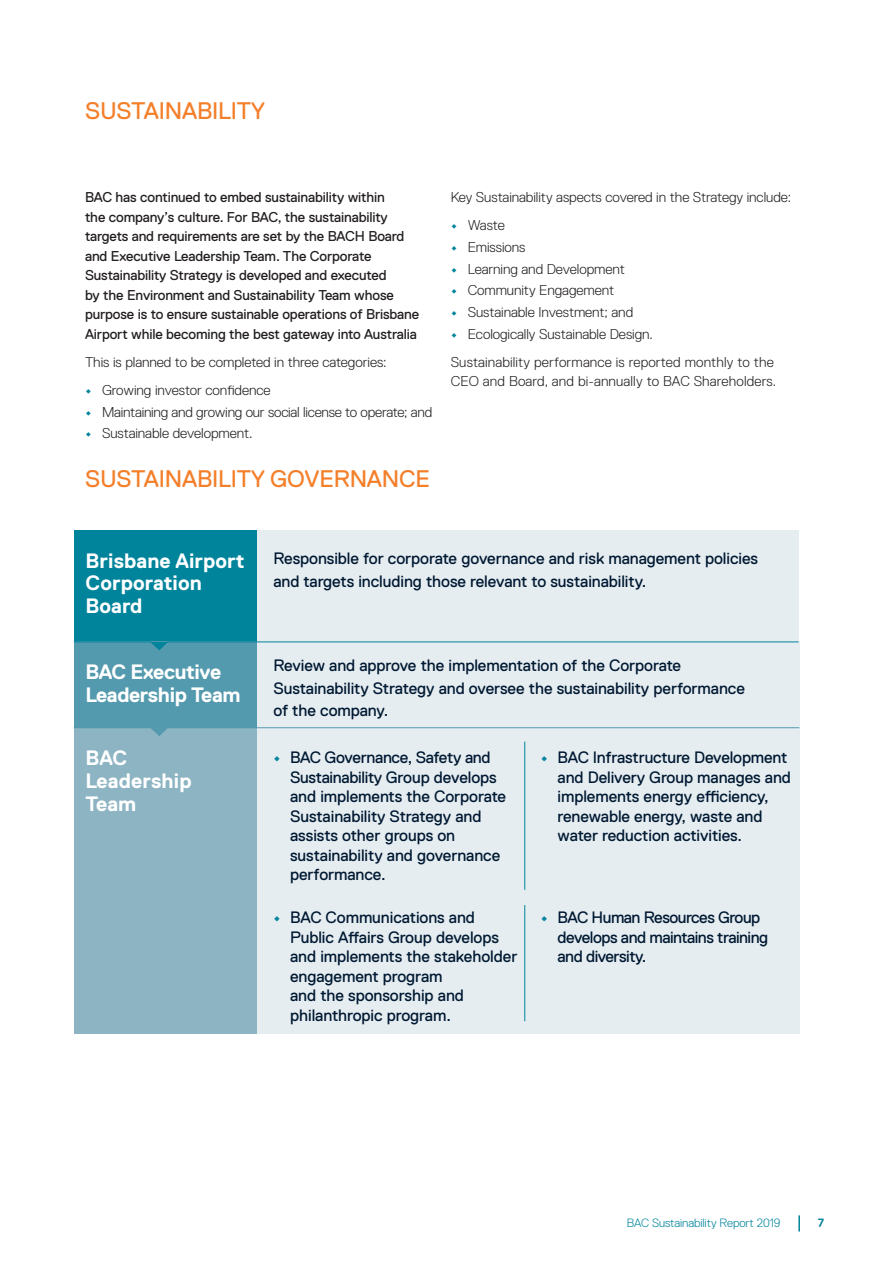
<style>
.page{position:relative;width:893px;height:1263px;background:#fff}
.page>*{position:absolute;margin:0;border:0;box-sizing:border-box;transform-origin:0 0}
.t1{font:24px "Replica Std";letter-spacing:-.01em;color:#f47f2a}
.t2{font:700 20.85px/22.8px "Replica Std";letter-spacing:.005em;color:#fff}
.t3{font:700 20.85px/22.8px "Replica Std";letter-spacing:-.02em;color:#fff}
.Body{font:16.5px/19.5px "Replica Std";letter-spacing:-.005em;color:#001932}
.Body-2{font:16.5px/19.5px "Replica Std";letter-spacing:-.03em;color:#001932}
.Body-3{font:300 14.25px/19.5px "Replica Std";letter-spacing:-.005em;color:#231f20}
.Lead_Para{font:14.25px/19.5px "Replica Std";letter-spacing:-.01em;color:#231f20}
.t4{font:300 12px "Replica Std";letter-spacing:-.005em;color:#00849b}
.t5{font:700 12px "Replica Std";color:#00849b}
.s1{font-weight:700;color:#00849b}
</style>
<div class="page">
<svg style="left:798px;top:1215px;width:2px;height:16px"></svg>
<div style="left:256px;top:729px;width:543px;height:173px;background:#e6edf1"></div>
<div style="left:256px;top:902px;width:543px;height:131px;background:#e6edf1"></div>
<div style="left:256px;top:530px;width:543px;height:112px;background:#e6edf1"></div>
<div style="left:256px;top:641px;width:543px;height:88px;background:#e6edf1"></div>
<div style="left:74px;top:530px;width:182px;height:112px;background:#00849b"></div>
<div style="left:74px;top:642px;width:182px;height:87px;background:#549aae"></div>
<div style="left:74px;top:728px;width:182px;height:305px;background:#8db4c3"></div>
<svg style="left:73px;top:641px;width:726px;height:10px"></svg>
<svg style="left:73px;top:727px;width:727px;height:9px"></svg>
<hr style="left:524px;top:741px;width:1px;height:149px;background:#00849b">
<hr style="left:524px;top:905px;width:1px;height:116px;background:#00849b">
<h2 class="t1" style="left:85px;top:97px;width:181px">SUSTAINABILITY</h2>
<p class="Lead_Para" style="left:85px;top:188px;width:336px">BAC has continued to embed sustainability within<br>the company’s culture. For BAC, the sustainability targets and requirements are set by the BACH Board and Executive Leadership Team. The Corporate Sustainability Strategy is developed and executed<br>by the Environment and Sustainability Team whose purpose is to ensure sustainable operations of Brisbane Airport while becoming the best gateway into Australia</p>
<p class="Body-3" style="left:85px;top:352px;width:303px">This is planned to be completed in three categories:</p>
<p class="Body-3" style="left:85px;top:380px;width:187px"><span class="s1">•</span> Growing investor confidence</p>
<p class="Body-3" style="left:85px;top:402px;width:349px"><span class="s1">•</span> Maintaining and growing our social license to operate; and</p>
<p class="Body-3" style="left:85px;top:424px;width:169px"><span class="s1">•</span> Sustainable development.</p>
<h2 class="t1" style="left:85px;top:465px;width:346px">SUSTAINABILITY GOVERNANCE</h2>
<p class="Body-3" style="left:451px;top:188px;width:342px">Key Sustainability aspects covered in the Strategy include:</p>
<p class="Body-3" style="left:451px;top:216px;width:56px"><span class="s1">•</span> Waste</p>
<p class="Body-3" style="left:451px;top:237px;width:76px"><span class="s1">•</span> Emissions</p>
<p class="Body-3" style="left:451px;top:259px;width:176px"><span class="s1">•</span> Learning and Development</p>
<p class="Body-3" style="left:451px;top:281px;width:165px"><span class="s1">•</span> Community Engagement</p>
<p class="Body-3" style="left:451px;top:302px;width:184px"><span class="s1">•</span> Sustainable Investment; and</p>
<p class="Body-3" style="left:451px;top:324px;width:204px"><span class="s1">•</span> Ecologically Sustainable Design.</p>
<p class="Body-3" style="left:451px;top:352px;width:327px">Sustainability performance is reported monthly to the<br>CEO and Board, and bi-annually to BAC Shareholders.</p>
<h3 class="t2" style="left:86px;top:549px;width:161px">Brisbane Airport<br>Corporation<br>Board</h3>
<h3 class="t3" style="left:86px;top:661px;width:157px">BAC Executive<br>Leadership Team</h3>
<h3 class="t2" style="left:86px;top:747px;width:108px">BAC<br>Leadership<br>Team</h3>
<p class="Body" style="left:273px;top:547px;width:486px;line-height:22.5px">Responsible for corporate governance and risk management policies and targets including those relevant to sustainability.</p>
<p class="Body" style="left:273px;top:654px;width:473px;line-height:22.5px">Review and approve the implementation of the Corporate<br>Sustainability Strategy and oversee the sustainability performance of the company.</p>
<p class="Body" style="left:290px;top:748px;width:218px;text-indent:-17px"><span class="s1">•</span> BAC Governance, Safety and<br>Sustainability Group develops and implements the Corporate<br>Sustainability Strategy and assists other groups on sustainability and governance performance.</p>
<p class="Body" style="left:558px;top:748px;width:235px;text-indent:-17px"><span class="s1">•</span> BAC Infrastructure Development and Delivery Group manages and implements energy efficiency, renewable energy, waste and water reduction activities.</p>
<p class="Body" style="left:290px;top:908px;width:229px;text-indent:-17px"><span class="s1">•</span> BAC Communications and<br>Public Affairs Group develops and implements the stakeholder engagement program<br>and the sponsorship and philanthropic program.</p>
<p class="Body-2" style="left:558px;top:908px;width:212px;text-indent:-17px"><span class="s1">•</span> BAC Human Resources Group develops and maintains training and diversity.</p>
<p class="t4" style="left:627px;top:1216px;width:155px">BAC Sustainability Report 2019</p>
<p class="t5" style="left:818px;top:1216px;width:8px">7</p>
</div>
